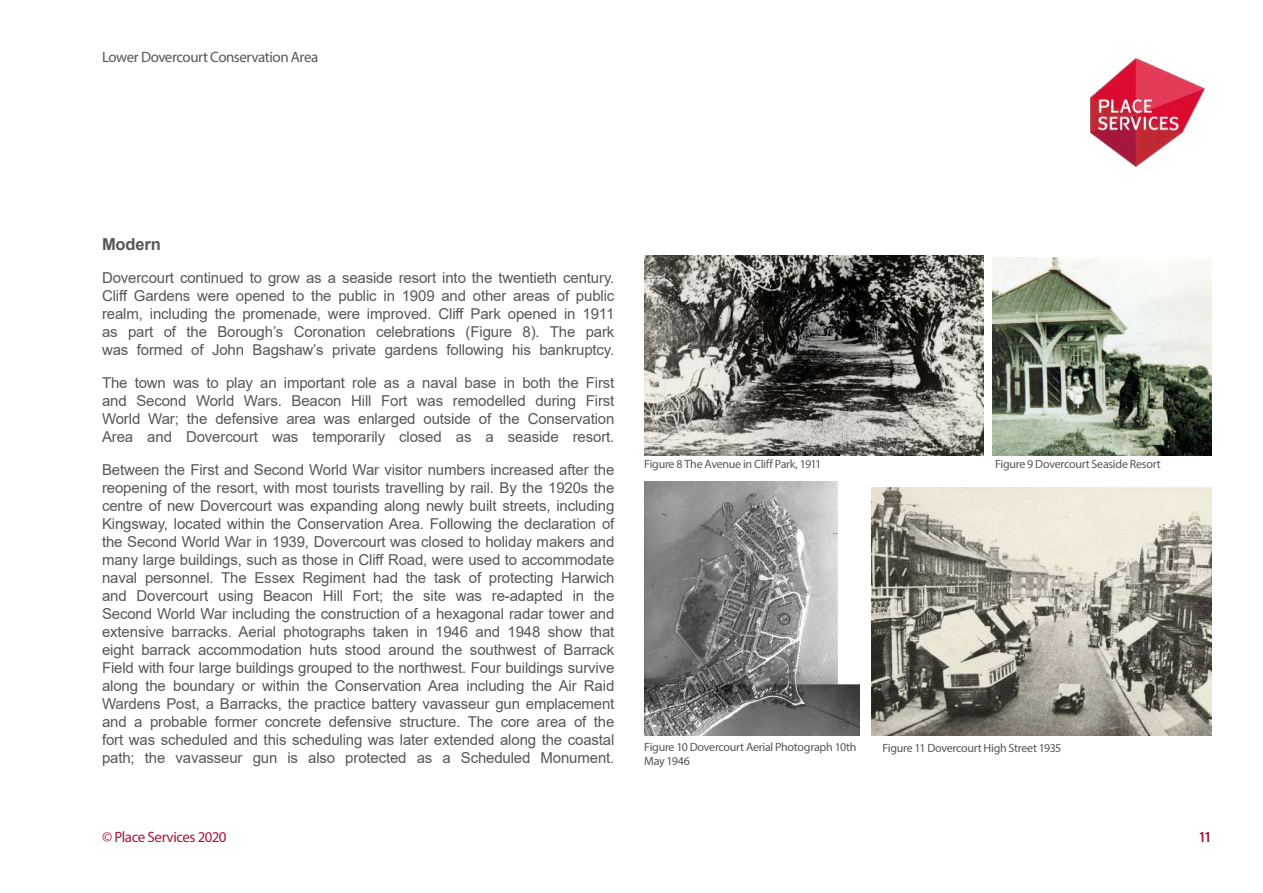
<style>
.page{position:relative;width:1263px;height:893px;background:#fff}
.page>*{position:absolute;margin:0;border:0;box-sizing:border-box;transform-origin:0 0}
.t1{font:700 16.5px "Arial";letter-spacing:-.01em;color:#575756}
.t2{font:15px/18px "Arial";letter-spacing:-.01em;color:#575756;text-align:justify}
.t3{font:15px "Myriad Pro";letter-spacing:-.03em;color:#575756}
.t4{font:15px "Myriad Pro";letter-spacing:-.03em;color:#a7163b}
.t5{font:12px/14.4px "Myriad Pro";letter-spacing:-.025em;color:#575756}
</style>
<div class="page">
<img style="left:644px;top:255px;width:339px;height:200px">
<img style="left:993px;top:258px;width:219px;height:197px">
<img style="left:644px;top:482px;width:215px;height:254px">
<img style="left:872px;top:488px;width:340px;height:248px">
<img style="left:1089px;top:58px;width:116px;height:109px">
<p class="t3" style="left:102px;top:48px;width:218px">Lower Dovercourt Conservation Area</p>
<p class="t1" style="left:102px;top:233px;width:60px">Modern</p>
<p class="t2" style="left:102px;top:269px;width:514px">Dovercourt continued to grow as a seaside resort into the twentieth century.<br>Cliff Gardens were opened to the public in 1909 and other areas of public realm, including the promenade, were improved. Cliff Park opened in 1911 as part of the Borough’s Coronation celebrations (Figure 8). The park was formed of John Bagshaw’s private gardens following his bankruptcy.</p>
<p class="t2" style="left:102px;top:374px;width:514px">The town was to play an important role as a naval base in both the First and Second World Wars. Beacon Hill Fort was remodelled during First World War; the defensive area was enlarged outside of the Conservation Area and Dovercourt was temporarily closed as a seaside resort.</p>
<p class="t2" style="left:102px;top:461px;width:514px">Between the First and Second World War visitor numbers increased after the reopening of the resort, with most tourists travelling by rail. By the 1920s the centre of new Dovercourt was expanding along newly built streets, including Kingsway, located within the Conservation Area. Following the declaration of the Second World War in 1939, Dovercourt was closed to holiday makers and many large buildings, such as those in Cliff Road, were used to accommodate naval personnel. The Essex Regiment had the task of protecting Harwich and Dovercourt using Beacon Hill Fort; the site was re-adapted in the Second World War including the construction of a hexagonal radar tower and extensive barracks. Aerial photographs taken in 1946 and 1948 show that eight barrack accommodation huts stood around the southwest of Barrack Field with four large buildings grouped to the northwest. Four buildings survive along the boundary or within the Conservation Area including the Air Raid Wardens Post, a Barracks, the practice battery vavasseur gun emplacement and a probable former concrete defensive structure. The core area of the fort was scheduled and this scheduling was later extended along the coastal path; the vavasseur gun is also protected as a Scheduled Monument.</p>
<p class="t5" style="left:644px;top:457px;width:179px">Figure 8 The Avenue in Cliff Park, 1911</p>
<p class="t5" style="left:995px;top:457px;width:167px">Figure 9 Dovercourt Seaside Resort</p>
<p class="t5" style="left:644px;top:739px;width:214px">Figure 10 Dovercourt Aerial Photograph 10th<br>May 1946</p>
<p class="t5" style="left:882px;top:740px;width:181px">Figure 11 Dovercourt High Street 1935</p>
<p class="t4" style="left:102px;top:828px;width:126px">© Place Services 2020</p>
<p class="t4" style="left:1198px;top:828px;width:15px">11</p>
</div>
